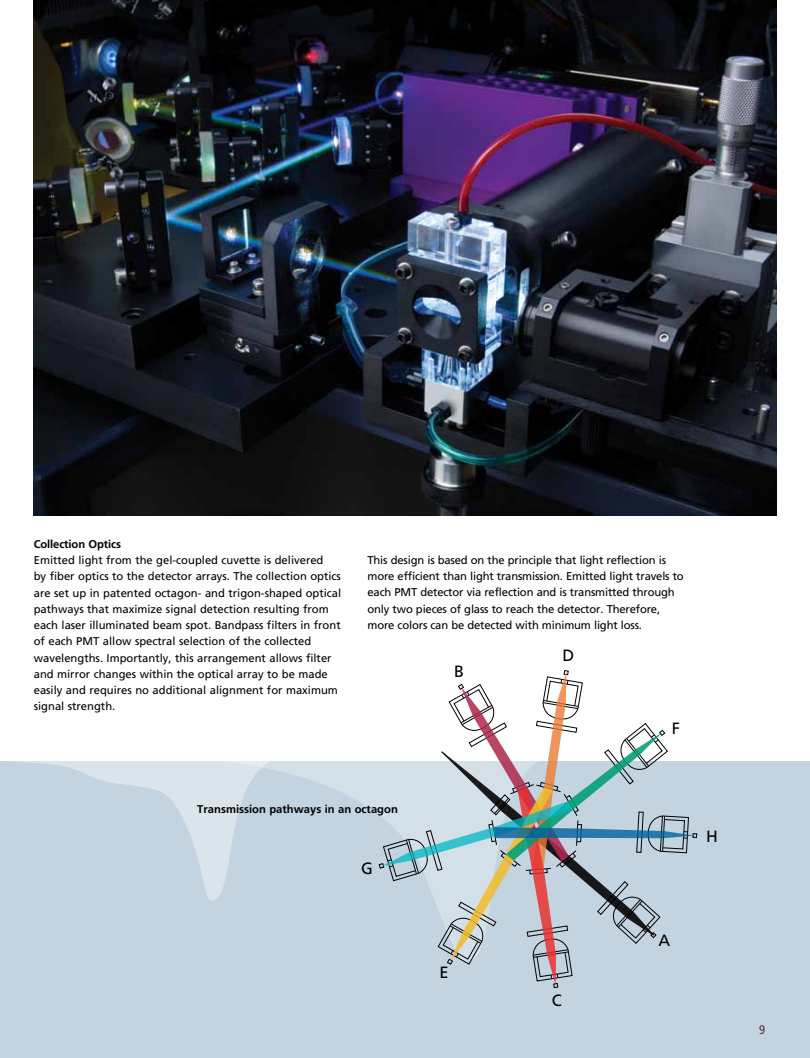
<style>
.page{position:relative;width:810px;height:1058px;background:#fff}
.page>*{position:absolute;margin:0;border:0;box-sizing:border-box;transform-origin:0 0}
.t1{font:16.38px "Frutiger LT";color:#000}
.t2{font:condensed 12.5px "Frutiger";color:#5c2836}
.t3{font:11.25px/16.2px "Frutiger";color:#000}
.t4{font:700 11.25px "Frutiger";color:#000}
</style>
<div class="page">
<div style="left:0;top:761px;width:810px;height:297px;background:#c3d3df"></div>
<img style="left:34px;top:0;width:742px;height:515px">
<svg style="left:13px;top:761px;width:158px;height:38px"></svg>
<svg style="left:171px;top:761px;width:208px;height:140px"></svg>
<svg style="left:379px;top:670px;width:318px;height:318px"></svg>
<p class="t4" style="left:34px;top:537px;width:89px">Collection Optics</p>
<p class="t3" style="left:34px;top:552px;width:309px">Emitted light from the gel-coupled cuvette is delivered<br>by fiber optics to the detector arrays. The collection optics are set up in patented octagon- and trigon-shaped optical pathways that maximize signal detection resulting from each laser illuminated beam spot. Bandpass filters in front of each PMT allow spectral selection of the collected wavelengths. Importantly, this arrangement allows filter and mirror changes within the optical array to be made easily and requires no additional alignment for maximum signal strength.</p>
<p class="t3" style="left:368px;top:551px;width:318px">This design is based on the principle that light reflection is more efficient than light transmission. Emitted light travels to each PMT detector via reflection and is transmitted through only two pieces of glass to reach the detector. Therefore, more colors can be detected with minimum light loss.</p>
<h1 class="t1" style="left:562px;top:646px;width:13px">D</h1>
<h1 class="t1" style="left:454px;top:661px;width:11px">B</h1>
<h1 class="t1" style="left:672px;top:719px;width:10px">F</h1>
<p class="t4" style="left:197px;top:802px;width:202px">Transmission pathways in an octagon</p>
<h1 class="t1" style="left:361px;top:858px;width:13px">G</h1>
<h1 class="t1" style="left:439px;top:962px;width:11px">E</h1>
<h1 class="t1" style="left:552px;top:990px;width:11px">C</h1>
<h1 class="t1" style="left:658px;top:931px;width:13px">A</h1>
<h1 class="t1" style="left:706px;top:826px;width:13px">H</h1>
<p class="t2" style="left:759px;top:1022px;width:7px">9</p>
</div>
